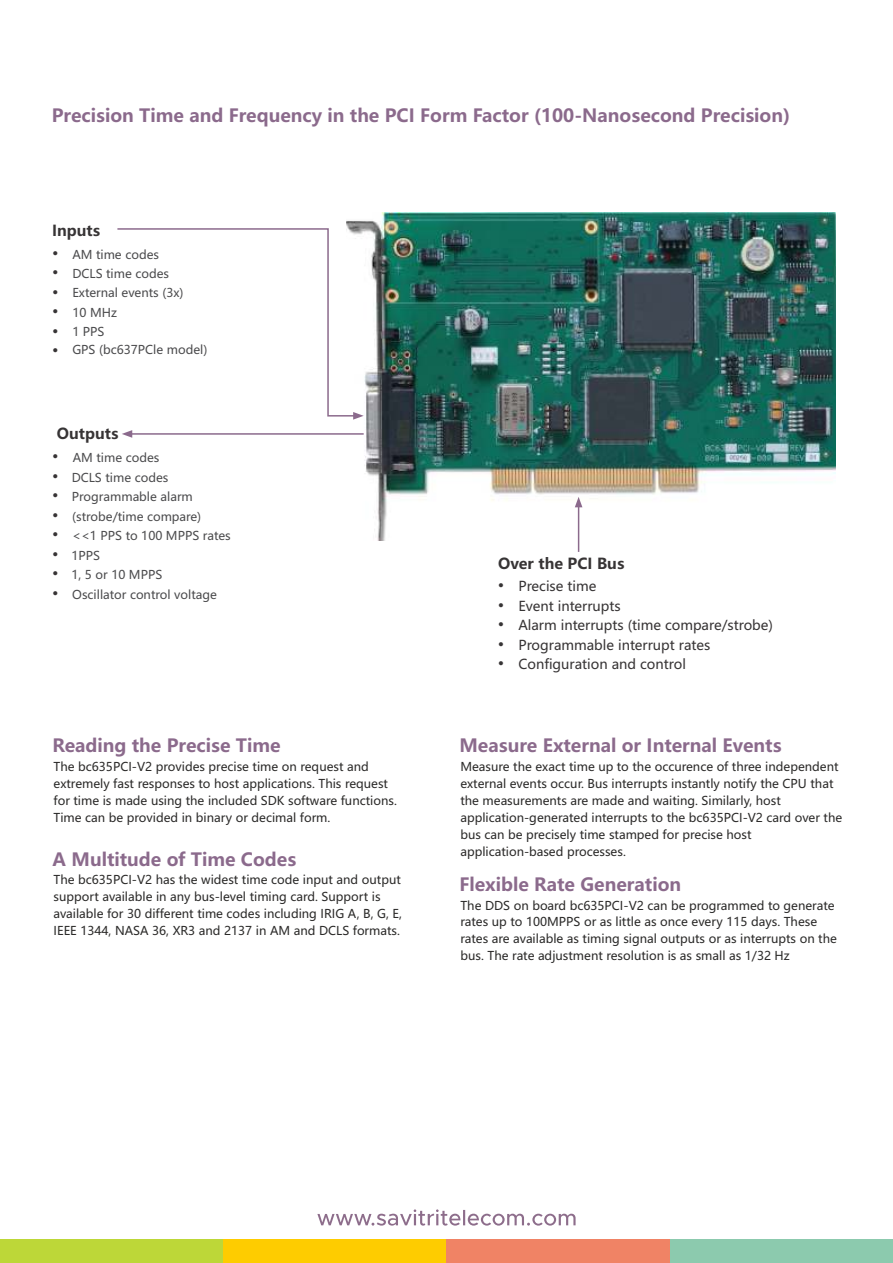
<style>
.page{position:relative;width:893px;height:1263px;background:#fff}
.page>*{position:absolute;margin:0;border:0;box-sizing:border-box;transform-origin:0 0}
.t1{font:700 18px "Microsoft Ya Hei UI";color:#8b6a8c}
.t2{font:700 15px "Microsoft Ya Hei UI";color:#373435}
.t3{font:13.5px "Microsoft Ya Hei UI";color:#373435}
.t4{font:12px/17px "Microsoft Ya Hei UI";color:#2b2a29}
.t5{font:12px "Microsoft Ya Hei UI";color:#4b4b4d}
.s1{font-family:"Arial";font-size:16.5px;color:#373435}
.s2{font-family:"Arial";font-size:16.5px}
</style>
<div class="page">
<div style="left:670px;top:1239px;width:223px;height:24px;background:#8ccaae"></div>
<div style="left:223px;top:1239px;width:223px;height:24px;background:#fecc00"></div>
<div style="left:446px;top:1239px;width:224px;height:24px;background:#f08365"></div>
<div style="left:0;top:1239px;width:223px;height:24px;background:#bdd738"></div>
<svg style="left:317px;top:1209px;width:259px;height:16px"></svg>
<img style="left:346px;top:213px;width:489px;height:327px">
<hr style="left:130px;top:433px;width:234px;height:2px;background:#8b6a8c">
<svg style="left:122px;top:430px;width:10px;height:8px"></svg>
<svg style="left:117px;top:227px;width:240px;height:190px"></svg>
<svg style="left:353px;top:412px;width:11px;height:8px"></svg>
<hr style="left:578px;top:505px;width:1px;height:47px;background:#8b6a8c">
<svg style="left:575px;top:497px;width:7px;height:10px"></svg>
<h1 class="t1" style="left:52px;top:107px;width:740px">Precision Time and Frequency in the PCI Form Factor (100-Nanosecond Precision)</h1>
<p class="t2" style="left:52px;top:224px;width:50px">Inputs</p>
<p class="t5" style="left:53px;top:249px;width:108px"><span class="s1">•</span> AM time codes</p>
<p class="t5" style="left:53px;top:268px;width:118px"><span class="s1">•</span> DCLS time codes</p>
<p class="t5" style="left:53px;top:287px;width:132px"><span class="s1">•</span> External events (3x)</p>
<p class="t5" style="left:53px;top:307px;width:66px"><span class="s1">•</span> 10 MHz</p>
<p class="t5" style="left:53px;top:326px;width:54px"><span class="s1">•</span> 1 PPS</p>
<p class="t5" style="left:53px;top:345px;width:156px"><span class="s1">•</span> GPS (bc637PCle model)</p>
<p class="t2" style="left:57px;top:427px;width:63px">Outputs</p>
<p class="t5" style="left:53px;top:452px;width:108px"><span class="s1">•</span> AM time codes</p>
<p class="t5" style="left:53px;top:472px;width:117px"><span class="s1">•</span> DCLS time codes</p>
<p class="t5" style="left:53px;top:491px;width:142px"><span class="s1">•</span> Programmable alarm</p>
<p class="t5" style="left:53px;top:511px;width:150px"><span class="s1">•</span> (strobe/time compare)</p>
<p class="t5" style="left:53px;top:530px;width:180px"><span class="s1">•</span> &lt;&lt;1 PPS to 100 MPPS rates</p>
<p class="t5" style="left:53px;top:550px;width:49px"><span class="s1">•</span> 1PPS</p>
<p class="t5" style="left:53px;top:569px;width:111px"><span class="s1">•</span> 1, 5 or 10 MPPS</p>
<p class="t5" style="left:53px;top:589px;width:166px"><span class="s1">•</span> Oscillator control voltage</p>
<h1 class="t1" style="left:53px;top:737px;width:230px">Reading the Precise Time</h1>
<p class="t4" style="left:54px;top:759px;width:345px">The bc635PCI-V2 provides precise time on request and extremely fast responses to host applications. This request for time is made using the included SDK software functions.<br>Time can be provided in binary or decimal form.</p>
<h1 class="t1" style="left:53px;top:851px;width:245px">A Multitude of Time Codes</h1>
<p class="t4" style="left:54px;top:872px;width:350px">The bc635PCI-V2 has the widest time code input and output support available in any bus-level timing card. Support is available for 30 different time codes including IRIG A, B, G, E, IEEE 1344, NASA 36, XR3 and 2137 in AM and DCLS formats.</p>
<p class="t2" style="left:498px;top:556px;width:128px">Over the PCI Bus</p>
<p class="t3" style="left:498px;top:580px;width:100px"><span class="s2">•</span> Precise time</p>
<p class="t3" style="left:498px;top:600px;width:124px"><span class="s2">•</span> Event interrupts</p>
<p class="t3" style="left:498px;top:619px;width:276px"><span class="s2">•</span> Alarm interrupts (time compare/strobe)</p>
<p class="t3" style="left:498px;top:639px;width:214px"><span class="s2">•</span> Programmable interrupt rates</p>
<p class="t3" style="left:498px;top:658px;width:189px"><span class="s2">•</span> Configuration and control</p>
<h1 class="t1" style="left:459px;top:737px;width:324px">Measure External or Internal Events</h1>
<p class="t4" style="left:460px;top:759px;width:383px">Measure the exact time up to the occurence of three independent external events occur. Bus interrupts instantly notify the CPU that the measurements are made and waiting. Similarly, host application-generated interrupts to the bc635PCI-V2 card over the bus can be precisely time stamped for precise host application-based processes.</p>
<h1 class="t1" style="left:459px;top:876px;width:223px">Flexible Rate Generation</h1>
<p class="t4" style="left:460px;top:898px;width:378px">The DDS on board bc635PCI-V2 can be programmed to generate rates up to 100MPPS or as little as once every 115 days. These rates are available as timing signal outputs or as interrupts on the bus. The rate adjustment resolution is as small as 1/32 Hz</p>
</div>
